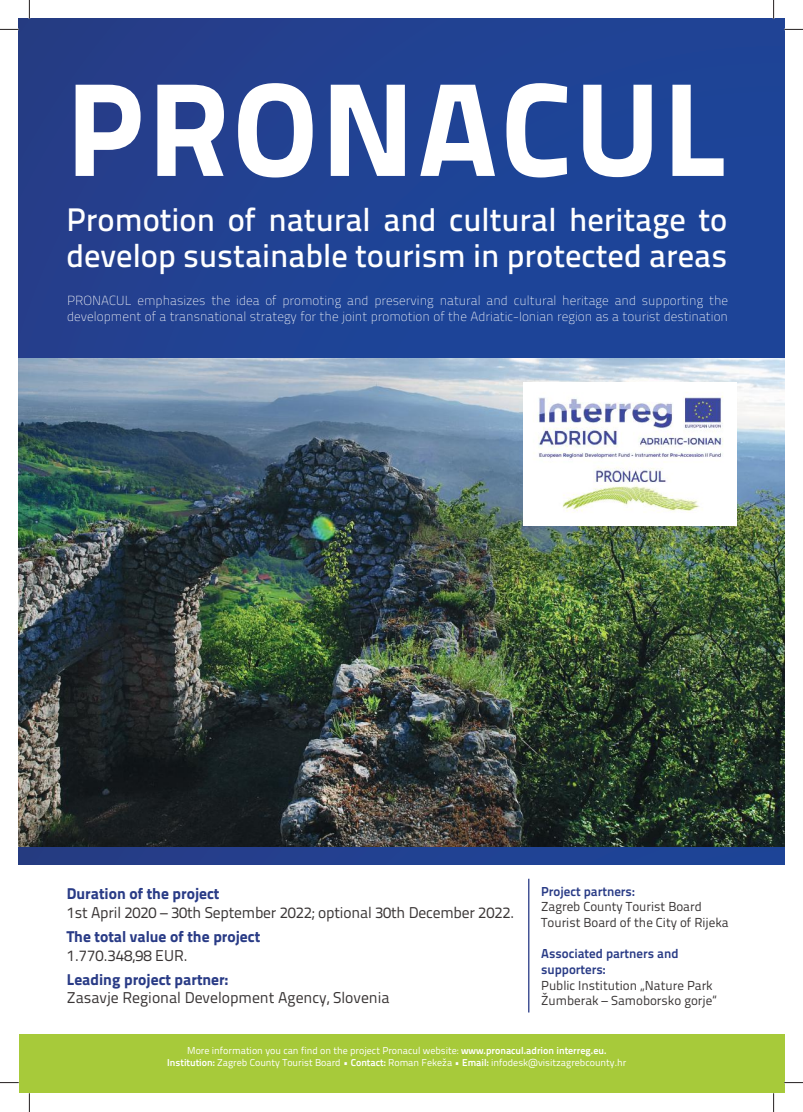
<style>
.page{position:relative;width:803px;height:1112px;background:#fff}
.page>*{position:absolute;margin:0;border:0;box-sizing:border-box;transform-origin:0 0}
.t1{font:800 132.12px "Titillium Text X";letter-spacing:.025em;color:#fff}
.t2{font:600 32.5px/35.9px "Titillium Text X";color:#fff}
.t3{font:15.62px "Titillium Text X";letter-spacing:-.01em;color:#393535}
.t4{font:800 15.62px "Titillium Text X";color:#293b86}
.t5{font:100 13.12px/15.8px "Titillium Text X";color:#fff}
.t6{font:13px/15.6px "Titillium Text X";color:#393535}
.t7{font:800 13px/15.6px "Titillium Text X";color:#293b86}
.t8{font:10px/12px "Titillium Text X";color:#fff;text-align:center}
.s1{font-weight:800}
</style>
<div class="page">
<img style="left:19px;top:357px;width:765px;height:490px">
<div style="left:19px;top:847px;width:765px;height:17px;background:linear-gradient(to right,#273c85,#1d469a)"></div>
<div style="left:19px;top:1034px;width:765px;height:58px;background:#a7ca3a"></div>
<div style="left:19px;top:19px;width:765px;height:338px;background:#204395"></div>
<img style="left:523px;top:382px;width:214px;height:143px">
<hr style="left:528px;top:878px;width:1px;height:134px;background:#293b86">
<svg style="left:0;top:29px;width:19px;height:1px"></svg>
<svg style="left:784px;top:29px;width:19px;height:1px"></svg>
<svg style="left:0;top:1082px;width:19px;height:1px"></svg>
<svg style="left:784px;top:1081px;width:19px;height:2px"></svg>
<svg style="left:29px;top:0;width:1px;height:19px"></svg>
<svg style="left:29px;top:1092px;width:1px;height:19px"></svg>
<svg style="left:773px;top:0;width:1px;height:19px"></svg>
<svg style="left:773px;top:1092px;width:1px;height:19px"></svg>
<h1 class="t1" style="left:66px;top:26px;width:663px">PRONACUL</h1>
<h2 class="t2" style="left:66px;top:200px;width:662px">Promotion of natural and cultural heritage to develop sustainable tourism in protected areas</h2>
<p class="t5" style="left:67px;top:292px;width:662px">PRONACUL emphasizes the idea of promoting and preserving natural and cultural heritage and supporting the development of a transnational strategy for the joint promotion of the Adriatic-Ionian region as a tourist destination</p>
<p class="t7" style="left:541px;top:882px;width:95px">Project partners:</p>
<p class="t6" style="left:541px;top:898px;width:189px">Zagreb County Tourist Board<br>Tourist Board of the City of Rijeka</p>
<p class="t7" style="left:541px;top:944px;width:139px">Associated partners and supporters:</p>
<p class="t6" style="left:541px;top:976px;width:177px">Public Institution „Nature Park<br>Žumberak – Samoborsko gorje“</p>
<p class="t8" style="left:167px;top:1043px;width:461px">More information you can find on the project Pronacul website: <span class="s1">www.pronacul.adrion interreg.eu.<br>Institution:</span> Zagreb County Tourist Board <span class="s1">• Contact:</span> Roman Fekeža <span class="s1">• Email:</span> infodesk@visitzagrebcounty.hr</p>
<p class="t4" style="left:67px;top:880px;width:154px">Duration of the project</p>
<p class="t3" style="left:67px;top:901px;width:449px">1st April 2020 – 30th September 2022; optional 30th December 2022.</p>
<p class="t4" style="left:67px;top:923px;width:195px">The total value of the project</p>
<p class="t3" style="left:67px;top:943px;width:122px">1.770.348,98 EUR.</p>
<p class="t4" style="left:67px;top:966px;width:163px">Leading project partner:</p>
<p class="t3" style="left:67px;top:986px;width:324px">Zasavje Regional Development Agency, Slovenia</p>
</div>
